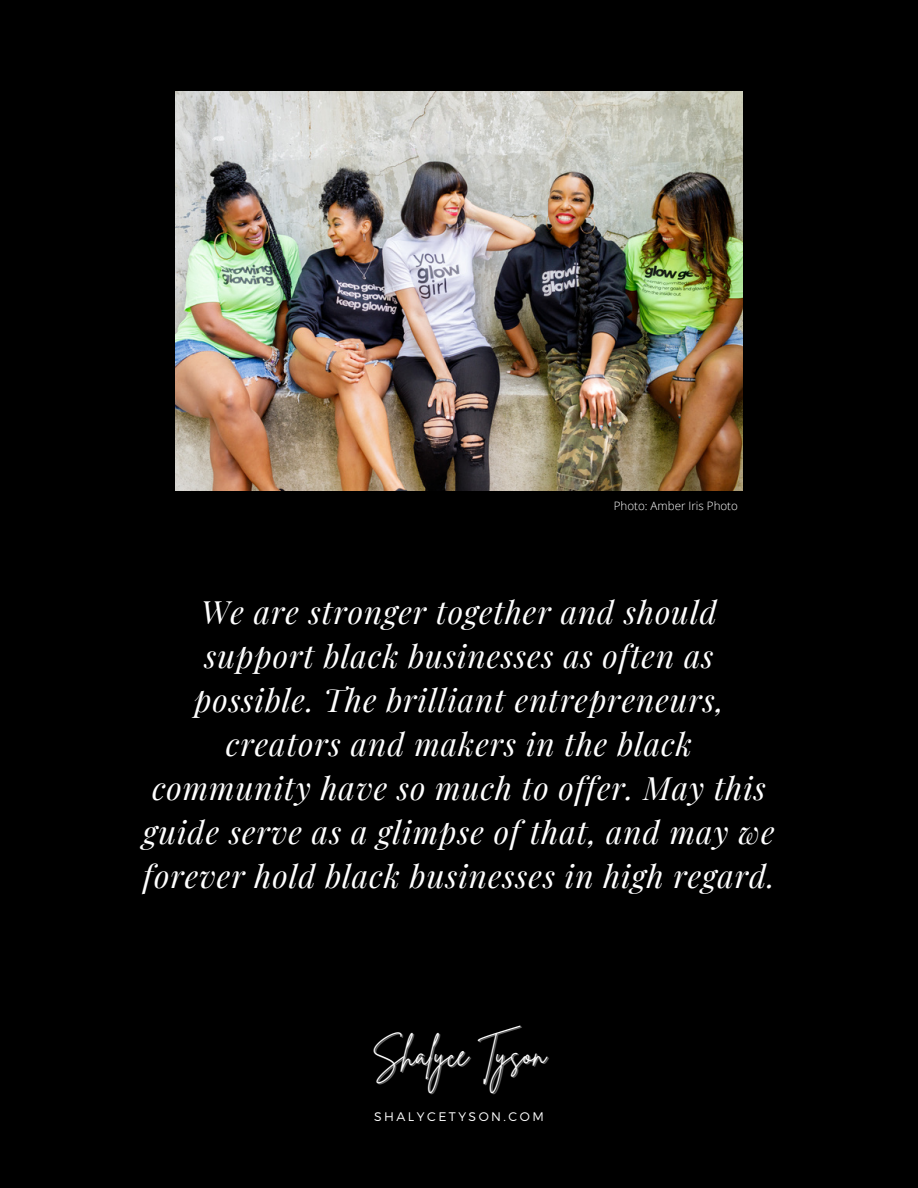
<style>
.page{position:relative;width:918px;height:1188px;background:#000}
.page>*{position:absolute;margin:0;border:0;box-sizing:border-box;transform-origin:0 0}
.t1{font:32.85px "Brittany Signature";color:#fff}
.t2{font:italic 31.5px/43.8px "Playfair Display";letter-spacing:.03em;color:#fff;text-align:center}
.t3{font:300 12.45px "Montserrat";letter-spacing:.2em;color:#fff}
.t4{font:300 11.55px "Open Sans";color:#fff}
.s1{color:rgb(255 255 255/.4)}
</style>
<div class="page">
<img style="left:175px;top:92px;width:567px;height:398px">
<p class="t4" style="left:614px;top:498px;width:126px">Photo: Amber Iris Photo</p>
<p class="t2" style="left:143px;top:589px;width:633px">We are stronger together and should support black businesses as often as possible. The brilliant entrepreneurs, creators and makers in the black community have so much to offer. May this guide serve as a glimpse of that, and may we forever hold black businesses in high regard.</p>
<p class="t1" style="left:372px;top:1032px;width:177px">Shalyce <span class="s1">Tyson</span></p>
<p class="t3" style="left:374px;top:1109px;width:171px">SHALYCETYSON.COM</p>
</div>
